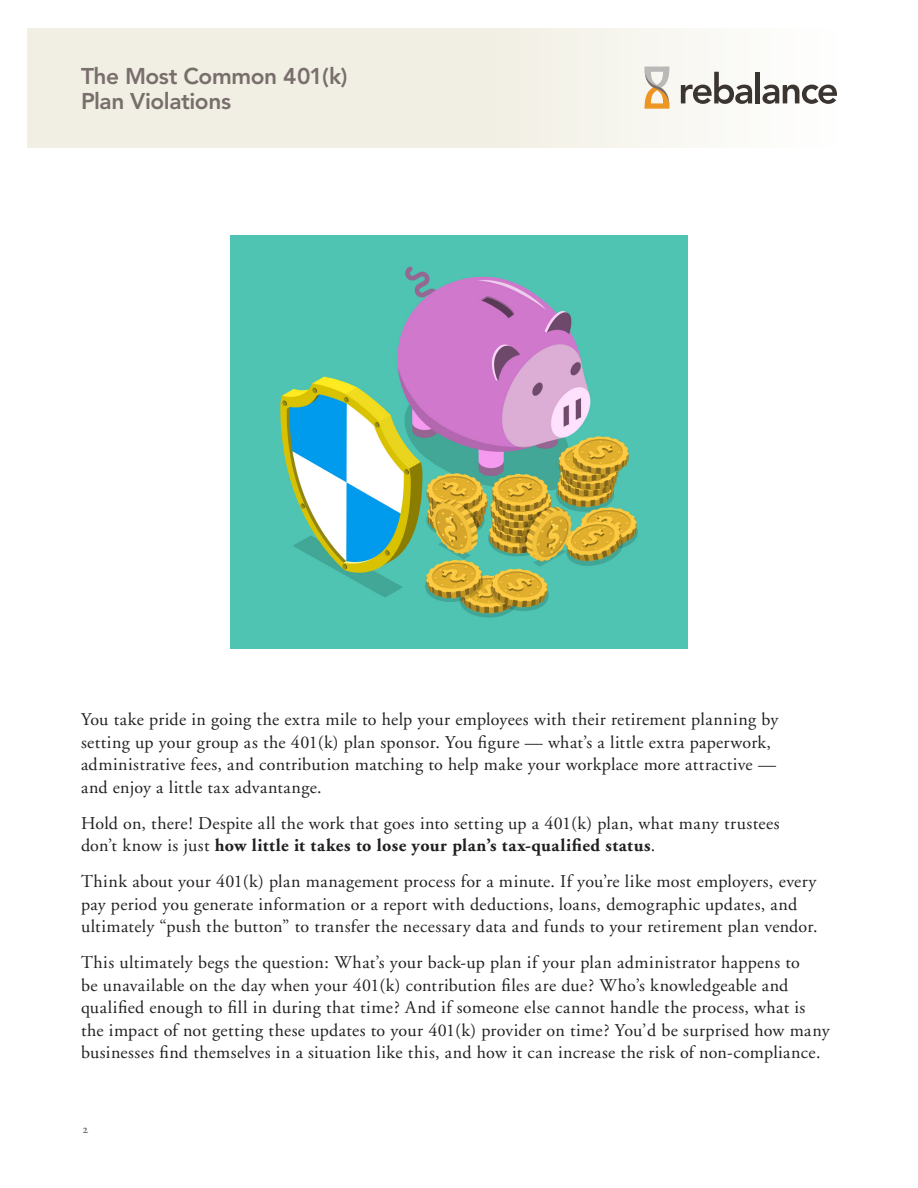
<style>
.page{position:relative;width:918px;height:1188px;background:#fff}
.page>*{position:absolute;margin:0;border:0;box-sizing:border-box;transform-origin:0 0}
.t1{font:800 22.65px/24.9px "Avenir";letter-spacing:-.02em;color:#786e6c}
.Body_Paragraph{font:18px/22.5px "Adobe Garamond";letter-spacing:.02em;color:#231f20}
.t2{font:12.3px "Adobe Garamond Semibold SC";color:#786e6c}
.s1{font-weight:700}
</style>
<div class="page">
<div style="left:27px;top:28px;width:810px;height:119px;background:linear-gradient(to right,#eeebdd,#f9f9f5)"></div>
<svg style="left:645px;top:67px;width:24px;height:42px"></svg>
<svg style="left:681px;top:72px;width:71px;height:32px"></svg>
<hr style="left:756px;top:72px;width:4px;height:31px;background:#3b3532">
<svg style="left:762px;top:85px;width:75px;height:19px"></svg>
<img style="left:231px;top:236px;width:456px;height:412px">
<p class="t1" style="left:81px;top:63px;width:268px">The Most Common 401(k)<br>Plan Violations</p>
<p class="Body_Paragraph" style="left:81px;top:709px;width:699px">You take pride in going the extra mile to help your employees with their retirement planning by setting up your group as the 401(k) plan sponsor. You figure — what’s a little extra paperwork, administrative fees, and contribution matching to help make your workplace more attractive — and enjoy a little tax advantange.</p>
<p class="Body_Paragraph" style="left:81px;top:812px;width:700px">Hold on, there! Despite all the work that goes into setting up a 401(k) plan, what many trustees don’t know is just <span class="s1">how little it takes to lose your plan’s tax-qualified status</span>.</p>
<p class="Body_Paragraph" style="left:81px;top:871px;width:738px">Think about your 401(k) plan management process for a minute. If you’re like most employers, every pay period you generate information or a report with deductions, loans, demographic updates, and ultimately “push the button” to transfer the necessary data and funds to your retirement plan vendor.</p>
<p class="Body_Paragraph" style="left:81px;top:952px;width:750px">This ultimately begs the question: What’s your back-up plan if your plan administrator happens to<br>be unavailable on the day when your 401(k) contribution files are due? Who’s knowledgeable and qualified enough to fill in during that time? And if someone else cannot handle the process, what is the impact of not getting these updates to your 401(k) provider on time? You’d be surprised how many businesses find themselves in a situation like this, and how it can increase the risk of non-compliance.</p>
<p class="t2" style="left:82px;top:1122px;width:7px">2</p>
</div>
